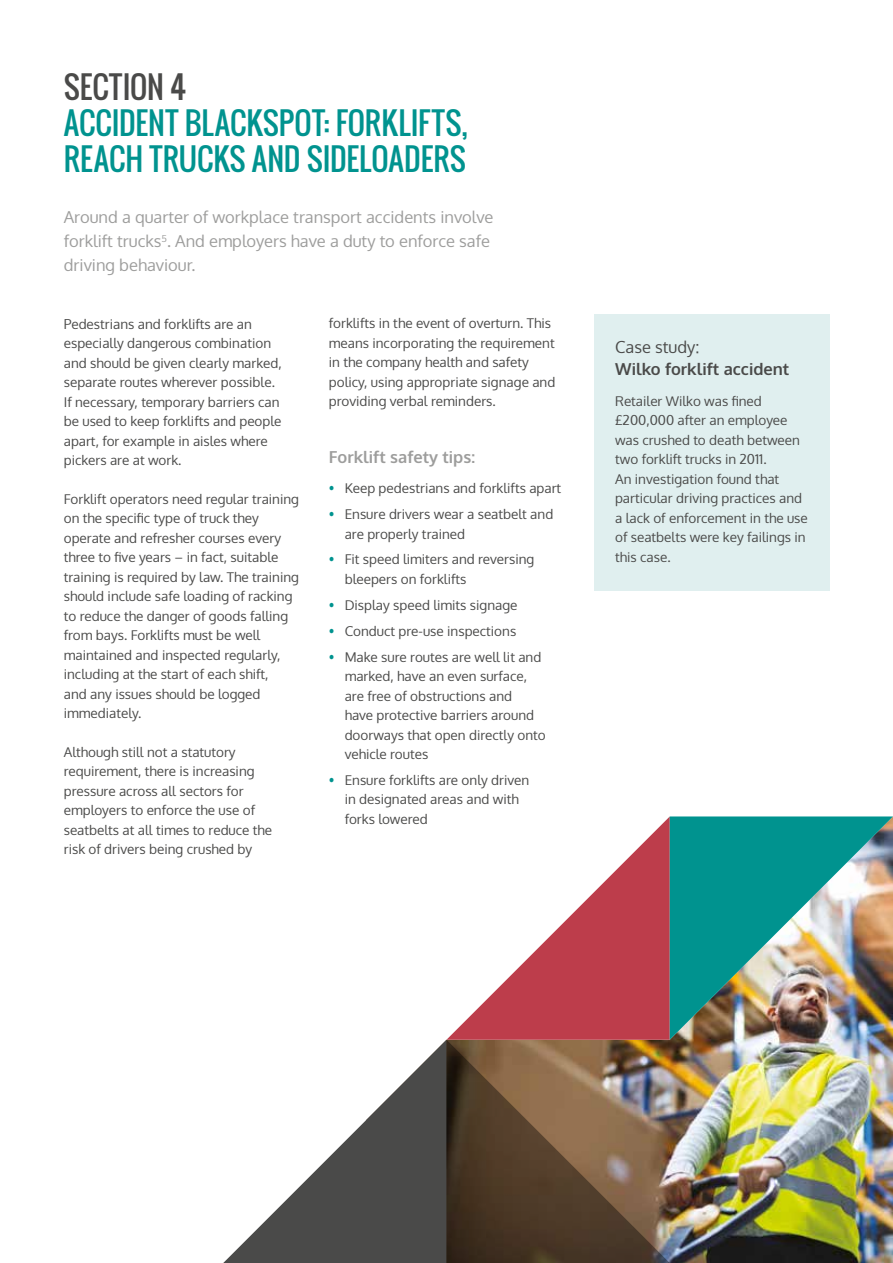
<style>
.page{position:relative;width:893px;height:1263px;background:#fff}
.page>*{position:absolute;margin:0;border:0;box-sizing:border-box;transform-origin:0 0}
.t1{font:30px/36px "Oswald";color:#00938f}
.t2{font:30px "Oswald";letter-spacing:-.005em;color:#4a4a49}
.t3{font:16.5px/24px "Oxygen";color:#9d9d9c}
.t4{font:700 16.5px "Oxygen";color:#4a4a49}
.t5{font:700 16.5px "Oxygen";color:#9d9d9c}
.t6{font:16.5px "Oxygen";color:#4a4a49}
.t7{font:13.5px/19.5px "Oxygen";color:#4a4a49}
.s1{color:#00938f}
</style>
<div class="page">
<div style="left:594px;top:315px;width:235px;height:276px;background:#e0efef"></div>
<img style="left:670px;top:1040px;width:223px;height:223px">
<svg style="left:223px;top:1040px;width:223px;height:223px"></svg>
<svg style="left:446px;top:816px;width:224px;height:224px"></svg>
<img style="left:670px;top:816px;width:223px;height:224px">
<svg style="left:446px;top:1040px;width:224px;height:223px;background:#69523d"></svg>
<h1 class="t2" style="left:64px;top:64px;width:124px">SECTION 4</h1>
<h1 class="t1" style="left:64px;top:105px;width:405px">ACCIDENT BLACKSPOT: FORKLIFTS,<br>REACH TRUCKS AND SIDELOADERS</h1>
<p class="t3" style="left:64px;top:205px;width:431px">Around a quarter of workplace transport accidents involve forklift trucks<sup>5</sup>. And employers have a duty to enforce safe driving behaviour.</p>
<p class="t7" style="left:64px;top:314px;width:219px">Pedestrians and forklifts are an especially dangerous combination and should be given clearly marked, separate routes wherever possible.<br>If necessary, temporary barriers can be used to keep forklifts and people apart, for example in aisles where pickers are at work.</p>
<p class="t7" style="left:64px;top:489px;width:237px">Forklift operators need regular training on the specific type of truck they operate and refresher courses every three to five years – in fact, suitable training is required by law. The training should include safe loading of racking to reduce the danger of goods falling from bays. Forklifts must be well maintained and inspected regularly, including at the start of each shift,<br>and any issues should be logged immediately.</p>
<p class="t7" style="left:64px;top:742px;width:210px">Although still not a statutory requirement, there is increasing pressure across all sectors for employers to enforce the use of seatbelts at all times to reduce the risk of drivers being crushed by</p>
<p class="t7" style="left:329px;top:314px;width:228px">forklifts in the event of overturn. This means incorporating the requirement in the company health and safety policy, using appropriate signage and providing verbal reminders.</p>
<p class="t5" style="left:329px;top:447px;width:148px">Forklift safety tips:</p>
<p class="t7" style="left:329px;top:479px;width:234px"><span class="s1">•</span> Keep pedestrians and forklifts apart</p>
<p class="t7" style="left:345px;top:504px;width:210px;text-indent:-16px"><span class="s1">•</span> Ensure drivers wear a seatbelt and are properly trained</p>
<p class="t7" style="left:345px;top:550px;width:191px;text-indent:-16px"><span class="s1">•</span> Fit speed limiters and reversing bleepers on forklifts</p>
<p class="t7" style="left:329px;top:595px;width:190px"><span class="s1">•</span> Display speed limits signage</p>
<p class="t7" style="left:329px;top:621px;width:189px"><span class="s1">•</span> Conduct pre-use inspections</p>
<p class="t7" style="left:345px;top:647px;width:203px;text-indent:-16px"><span class="s1">•</span> Make sure routes are well lit and marked, have an even surface, are free of obstructions and<br>have protective barriers around doorways that open directly onto vehicle routes</p>
<p class="t7" style="left:345px;top:770px;width:186px;text-indent:-16px"><span class="s1">•</span> Ensure forklifts are only driven in designated areas and with forks lowered</p>
<p class="t6" style="left:615px;top:336px;width:86px">Case study:</p>
<p class="t4" style="left:615px;top:359px;width:176px">Wilko forklift accident</p>
<p class="t7" style="left:615px;top:391px;width:194px">Retailer Wilko was fined £200,000 after an employee was crushed to death between two forklift trucks in 2011.<br>An investigation found that particular driving practices and a lack of enforcement in the use of seatbelts were key failings in this case.</p>
</div>
